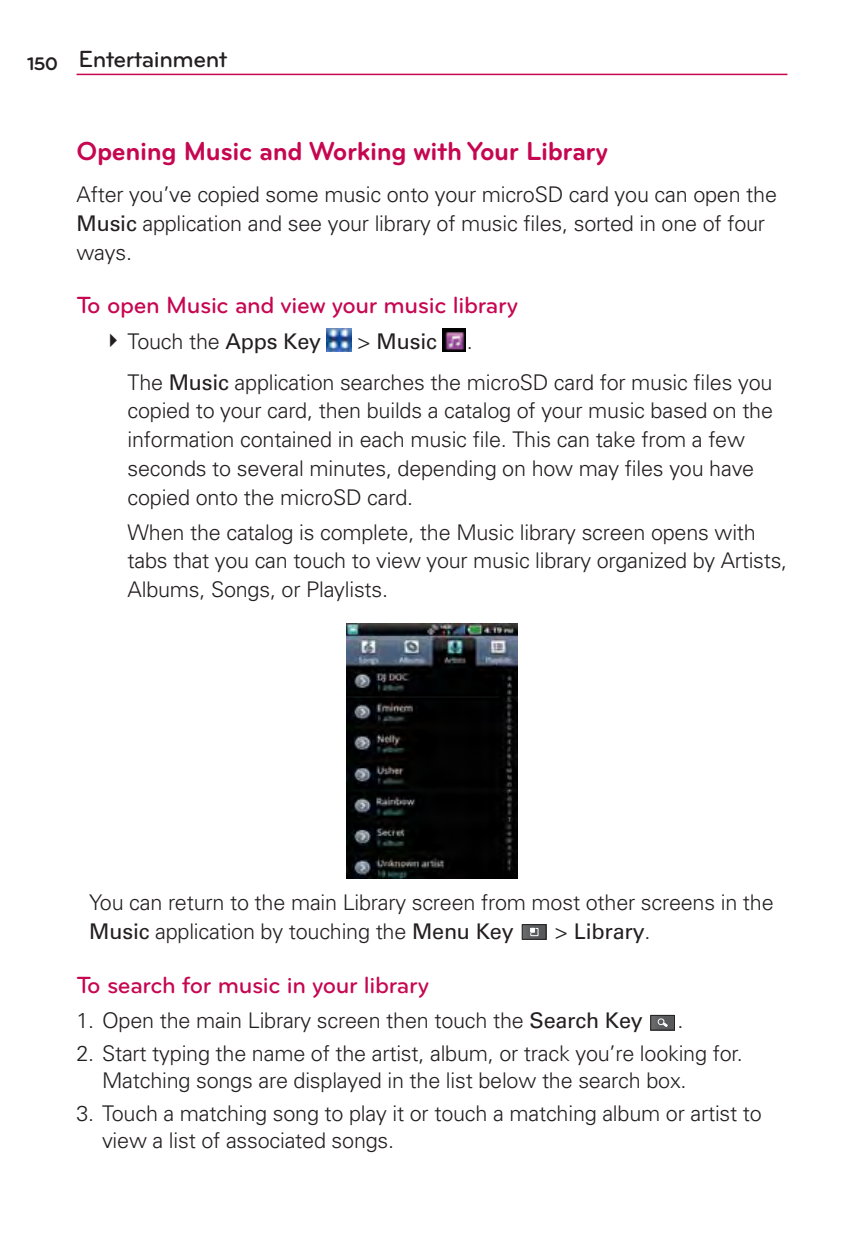
<style>
.page{position:relative;width:864px;height:1242px;background:#fff}
.page>*{position:absolute;margin:0;border:0;box-sizing:border-box;transform-origin:0 0}
.t1{font:700 27px "Bryant LG";letter-spacing:-.015em;color:#c60651}
.t2{font:500 24.3px "Bryant LG";letter-spacing:-.015em;color:#c60651}
.t3{font:500 24.3px "Bryant LG";letter-spacing:-.02em;color:#231f20}
.t4{font:300 21.6px/28.8px "Univers";letter-spacing:-.01em;color:#231f20}
.t5{font:21.6px "Univers";letter-spacing:-.01em;color:#231f20}
.s1{font-weight:400}
.s2{font-weight:300}
</style>
<div class="page">
<hr style="left:77px;top:74px;width:710px;height:1px;background:#c60651">
<img style="left:327px;top:328px;width:24px;height:23px">
<img style="left:443px;top:328px;width:22px;height:23px">
<img style="left:347px;top:623px;width:170px;height:255px">
<div style="left:522px;top:925px;width:24px;height:14px;background:#606163"></div>
<div style="left:522px;top:924px;width:24px;height:16px;border:1px solid #231f20"></div>
<svg style="left:530px;top:928px;width:9px;height:9px"></svg>
<svg style="left:652px;top:1017px;width:21px;height:11px"></svg>
<div style="left:650px;top:1015px;width:25px;height:15px;border:1px solid #231f20"></div>
<svg style="left:657px;top:1018px;width:11px;height:9px"></svg>
<p class="t3" style="left:27px;top:50px;width:202px"><sub>150</sub> Entertainment</p>
<p class="t1" style="left:77px;top:141px;width:533px">Opening Music and Working with Your Library</p>
<p class="t4" style="left:77px;top:182px;width:702px">After you’ve copied some music onto your microSD card you can open the<br><span class="s1">Music</span> application and see your library of music files, sorted in one of four ways.</p>
<p class="t2" style="left:77px;top:296px;width:443px">To open Music and view your music library</p>
<p class="t4" style="left:128px;top:329px;width:195px">Touch the <span class="s1">Apps Key</span></p>
<p class="t5" style="left:357px;top:333px;width:82px"><span class="s2">&gt;</span> Music</p>
<p class="t4" style="left:128px;top:323px;width:646px;line-height:40.8px;text-indent:339px">.<br>The <span class="s1">Music</span> application searches the microSD card for music files you</p>
<p class="t4" style="left:128px;top:398px;width:647px">copied to your card, then builds a catalog of your music based on the information contained in each music file. This can take from a few seconds to several minutes, depending on how may files you have copied onto the microSD card.</p>
<p class="t4" style="left:128px;top:519px;width:661px">When the catalog is complete, the Music library screen opens with tabs that you can touch to view your music library organized by Artists,<br>Albums, Songs, or Playlists.</p>
<p class="t4" style="left:89px;top:890px;width:686px">You can return to the main Library screen from most other screens in the<br><span class="s1">Music</span> application by touching the <span class="s1">Menu Key</span></p>
<p class="t5" style="left:554px;top:923px;width:98px"><span class="s2">&gt;</span> Library<span class="s2">.</span></p>
<p class="t2" style="left:77px;top:975px;width:354px">To search for music in your library</p>
<p class="t4" style="left:77px;top:1008px;width:568px">1. Open the main Library screen then touch the <span class="s1">Search Key</span></p>
<p class="t4" style="left:677px;top:1008px;width:8px">.</p>
<p class="t4" style="left:102px;top:1042px;width:642px;line-height:27px;text-indent:-26px">2. Start typing the name of the artist, album, or track you’re looking for.<br>Matching songs are displayed in the list below the search box.</p>
<p class="t4" style="left:102px;top:1102px;width:661px;line-height:27px;text-indent:-26px">3. Touch a matching song to play it or touch a matching album or artist to view a list of associated songs.</p>
</div>
